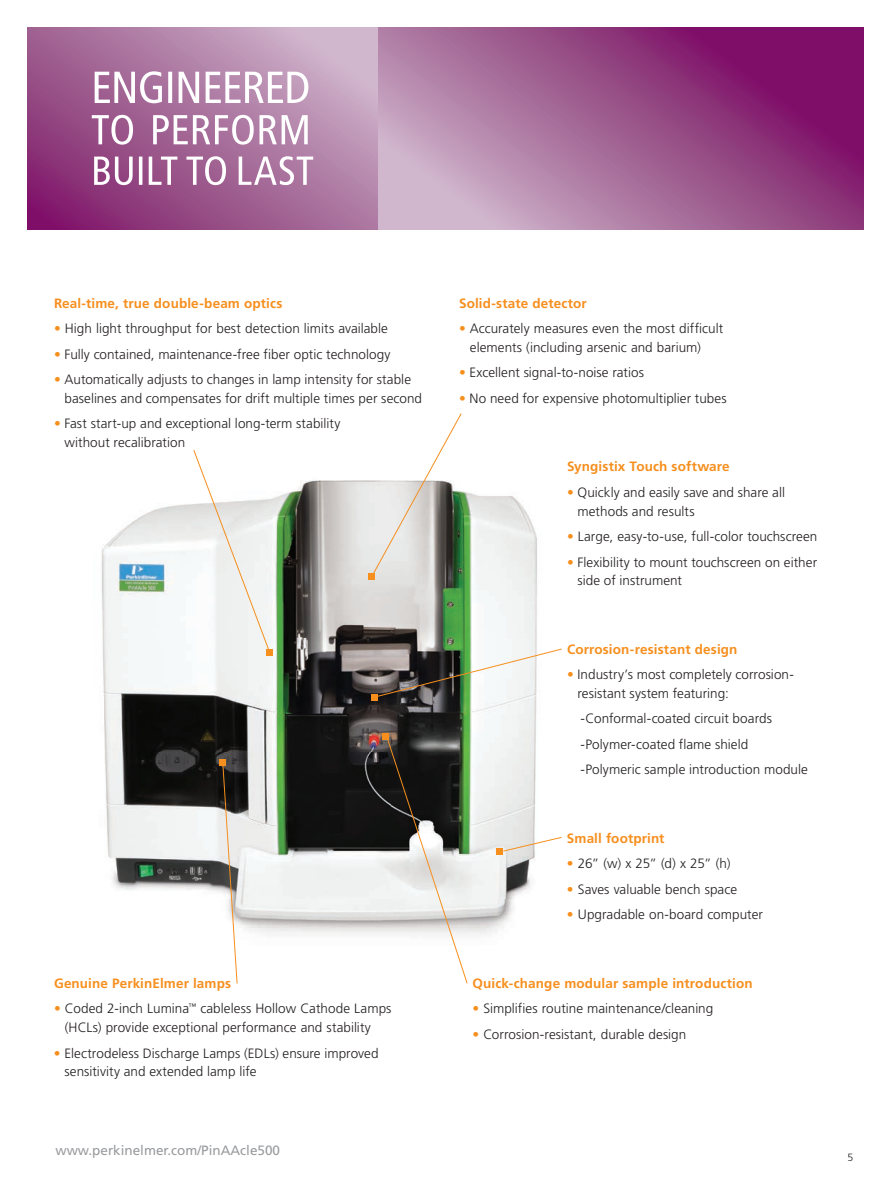
<style>
.page{position:relative;width:891px;height:1188px;background:#fff}
.page>*{position:absolute;margin:0;border:0;box-sizing:border-box;transform-origin:0 0}
.t1{font:300 13.5px/18.8px "Frutiger";letter-spacing:.005em;color:#231f20}
.t2{font:700 13.5px "Frutiger";letter-spacing:.01em;color:#f68f1e}
.t3{font:13.5px "Frutiger";color:#999b9e}
.t4{font:300 10.5px "Frutiger";color:#231f20}
.s1{color:#f68f1e}
</style>
<div class="page">
<svg style="left:378px;top:27px;width:486px;height:203px;background:#a05c92"></svg>
<svg style="left:27px;top:27px;width:351px;height:203px;background:#a76c9b"></svg>
<img style="left:101px;top:480px;width:436px;height:455px">
<div style="left:368px;top:573px;width:7px;height:7px;background:#f68f1e"></div>
<div style="left:497px;top:848px;width:6px;height:7px;background:#f68f1e"></div>
<div style="left:219px;top:759px;width:6px;height:7px;background:#f68f1e"></div>
<div style="left:371px;top:694px;width:7px;height:7px;background:#f68f1e"></div>
<div style="left:382px;top:733px;width:7px;height:7px;background:#f68f1e"></div>
<div style="left:267px;top:649px;width:6px;height:7px;background:#f68f1e"></div>
<svg style="left:193px;top:450px;width:78px;height:203px"></svg>
<svg style="left:503px;top:836px;width:59px;height:16px"></svg>
<svg style="left:386px;top:736px;width:82px;height:248px"></svg>
<svg style="left:374px;top:648px;width:188px;height:50px"></svg>
<svg style="left:94px;top:156px;width:219px;height:29px"></svg>
<svg style="left:92px;top:115px;width:216px;height:30px"></svg>
<svg style="left:95px;top:71px;width:213px;height:32px"></svg>
<svg style="left:371px;top:413px;width:91px;height:165px"></svg>
<svg style="left:222px;top:762px;width:16px;height:222px"></svg>
<p class="t2" style="left:54px;top:295px;width:230px">Real-time, true double-beam optics</p>
<p class="t1" style="left:54px;top:319px;width:335px"><span class="s1">•</span> High light throughput for best detection limits available</p>
<p class="t1" style="left:54px;top:344px;width:338px"><span class="s1">•</span> Fully contained, maintenance-free fiber optic technology</p>
<p class="t1" style="left:65px;top:370px;width:359px;text-indent:-11px"><span class="s1">•</span> Automatically adjusts to changes in lamp intensity for stable baselines and compensates for drift multiple times per second</p>
<p class="t1" style="left:65px;top:414px;width:277px;text-indent:-11px"><span class="s1">•</span> Fast start-up and exceptional long-term stability without recalibration</p>
<p class="t2" style="left:54px;top:975px;width:179px">Genuine PerkinElmer lamps</p>
<p class="t1" style="left:65px;top:999px;width:328px;text-indent:-11px"><span class="s1">•</span> Coded 2-inch Lumina<sup>™</sup> cableless Hollow Cathode Lamps (HCLs) provide exceptional performance and stability</p>
<p class="t1" style="left:64px;top:1044px;width:316px;text-indent:-11px"><span class="s1">•</span> Electrodeless Discharge Lamps (EDLs) ensure improved sensitivity and extended lamp life</p>
<p class="t3" style="left:56px;top:1142px;width:226px">www.perkinelmer.com/PinAAcle500</p>
<p class="t2" style="left:459px;top:295px;width:129px">Solid-state detector</p>
<p class="t1" style="left:470px;top:319px;width:255px;text-indent:-11px"><span class="s1">•</span> Accurately measures even the most difficult elements (including arsenic and barium)</p>
<p class="t1" style="left:459px;top:363px;width:187px"><span class="s1">•</span> Excellent signal-to-noise ratios</p>
<p class="t1" style="left:459px;top:389px;width:269px"><span class="s1">•</span> No need for expensive photomultiplier tubes</p>
<p class="t2" style="left:567px;top:459px;width:164px">Syngistix Touch software</p>
<p class="t1" style="left:578px;top:483px;width:209px;text-indent:-11px"><span class="s1">•</span> Quickly and easily save and share all methods and results</p>
<p class="t1" style="left:567px;top:527px;width:252px"><span class="s1">•</span> Large, easy-to-use, full-color touchscreen</p>
<p class="t1" style="left:578px;top:553px;width:241px;text-indent:-11px"><span class="s1">•</span> Flexibility to mount touchscreen on either side of instrument</p>
<p class="t2" style="left:567px;top:641px;width:172px">Corrosion-resistant design</p>
<p class="t1" style="left:578px;top:665px;width:218px;text-indent:-11px"><span class="s1">•</span> Industry’s most completely corrosion&shy;resistant system featuring:</p>
<p class="t1" style="left:580px;top:706px;width:229px;line-height:25.5px">-Conformal-coated circuit boards -Polymer-coated flame shield -Polymeric sample introduction module</p>
<p class="t2" style="left:567px;top:830px;width:99px">Small footprint</p>
<p class="t1" style="left:567px;top:854px;width:165px"><span class="s1">•</span> 26” (w) x 25” (d) x 25” (h)</p>
<p class="t1" style="left:567px;top:880px;width:172px"><span class="s1">•</span> Saves valuable bench space</p>
<p class="t1" style="left:567px;top:905px;width:198px"><span class="s1">•</span> Upgradable on-board computer</p>
<p class="t2" style="left:472px;top:975px;width:282px">Quick-change modular sample introduction</p>
<p class="t1" style="left:472px;top:999px;width:242px"><span class="s1">•</span> Simplifies routine maintenance/cleaning</p>
<p class="t1" style="left:472px;top:1025px;width:215px"><span class="s1">•</span> Corrosion-resistant, durable design</p>
<p class="t4" style="left:848px;top:1151px;width:7px">5</p>
</div>
